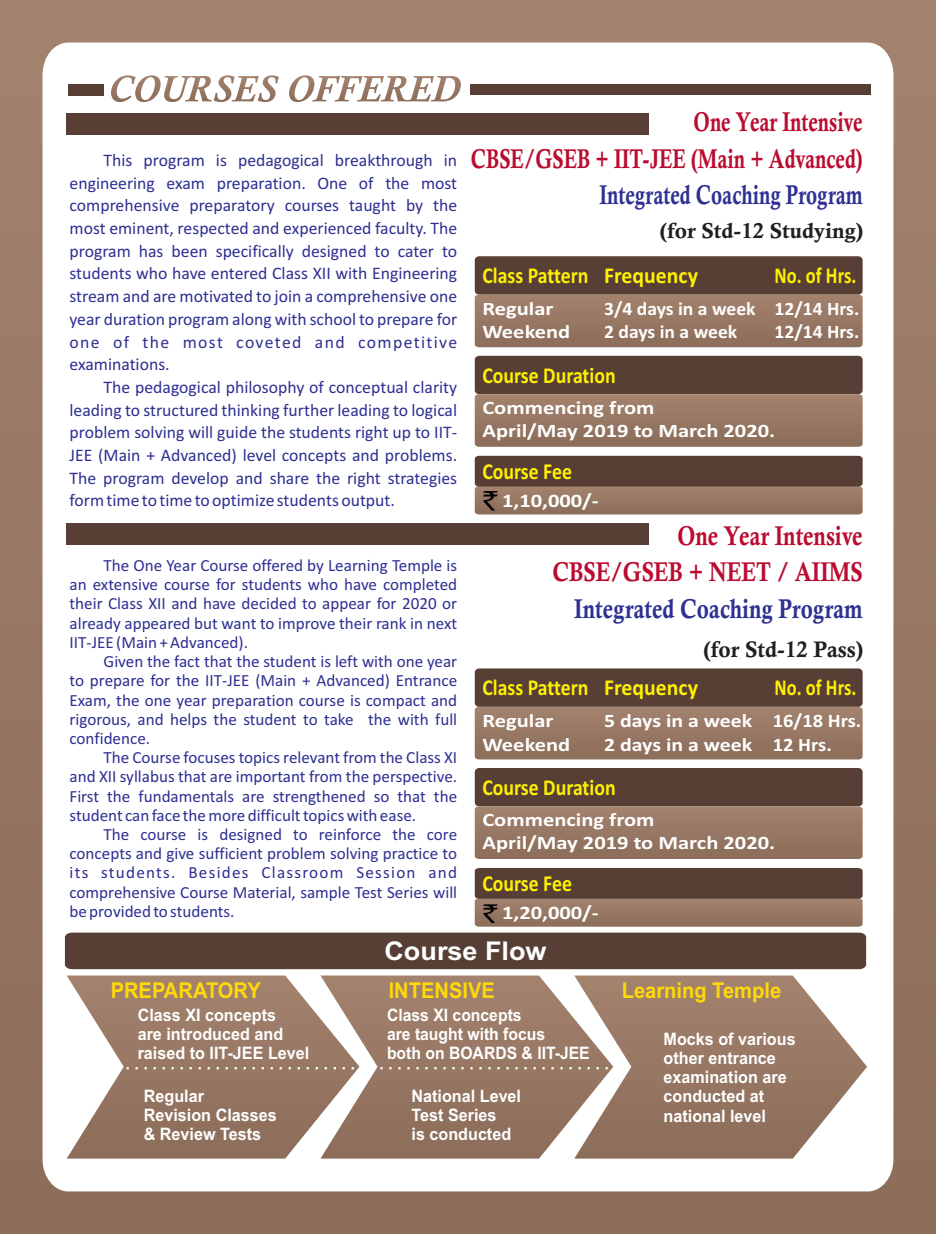
<style>
.page{position:relative;width:936px;height:1234px;background:#fff}
.page>*{position:absolute;margin:0;border:0;box-sizing:border-box;transform-origin:0 0}
.t1{font:700 27.3px/36.5px "Calisto";color:#ba0c30;text-align:right;scale:.74 1}
.t2{font:700 27.3px/36.5px "Calisto";color:#ba0c30;text-align:right;scale:.81 1}
.t3{font:700 27.3px "Calisto";color:#2e3092;scale:.74 1}
.t4{font:700 27.3px "Calisto";color:#2e3092;scale:.81 1}
.t5{font:700 25.8px "Arial";color:#fff;scale:1.05 1}
.t6{font:700 22.95px "Calibri";color:#fff101;scale:.86 1}
.t7{font:700 22.8px "Calibri";color:#fff101;scale:.87 1}
.t8{font:700 22.8px "Calibri";color:#fff101;scale:.81 1}
.t9{font:700 22.5px "Calisto";color:#231f20}
.t10{font:700 21.75px "Arial";color:#ffd80a;scale:.92 1}
.t11{font:700 21.6px "Calisto";color:#231f20}
.t12{font:700 19.05px/23.2px "Calibri";color:#fff;scale:1.18 1}
.t13{font:700 19.05px/23.2px "Calibri";color:#fff}
.t14{font:700 19.05px/23.2px "Calibri";color:#fff;scale:1.15 1}
.t15{font:700 19.05px/23.2px "Calibri";color:#fff;scale:1.08 1}
.t16{font:17.7px/22.6px "Calibri";color:#2e3092;text-align:justify}
.t17{font:17.1px/19.2px "Calibri";color:#2e3092;text-align:justify}
.t18{font:700 17.1px/19.2px "Arial";color:#fff;scale:.94 1}
.t19{font:700 17.1px/19.2px "Arial";color:#fff;scale:.92 1}
</style>
<div class="page">
<div style="left:0;top:0;width:935px;height:1233px;background:#987864"></div>
<div style="left:43px;top:43px;width:850px;height:1148px;background:#fff"></div>
<svg style="left:110px;top:75px;width:352px;height:27px"></svg>
<div style="left:470px;top:85px;width:401px;height:10px;background:#573f35"></div>
<div style="left:68px;top:85px;width:36px;height:11px;background:#573f35"></div>
<div style="left:66px;top:114px;width:582px;height:21px;background:#573f35"></div>
<div style="left:65px;top:932px;width:801px;height:36px;background:#573f35"></div>
<svg style="left:67px;top:975px;width:253px;height:183px"></svg>
<svg style="left:126px;top:1066px;width:194px;height:3px"></svg>
<svg style="left:320px;top:975px;width:254px;height:183px"></svg>
<svg style="left:380px;top:1066px;width:194px;height:3px"></svg>
<svg style="left:574px;top:975px;width:293px;height:183px"></svg>
<div style="left:66px;top:523px;width:582px;height:22px;background:#573f35"></div>
<div style="left:474px;top:668px;width:388px;height:38px;background:#573f35;border-radius:4px"></div>
<svg style="left:474px;top:706px;width:388px;height:53px"></svg>
<div style="left:474px;top:767px;width:388px;height:39px;background:#573f35;border-radius:4px"></div>
<svg style="left:474px;top:806px;width:388px;height:52px"></svg>
<svg style="left:474px;top:867px;width:388px;height:59px"></svg>
<img style="left:484px;top:903px;width:13px;height:19px">
<div style="left:474px;top:256px;width:388px;height:38px;background:#573f35;border-radius:4px"></div>
<svg style="left:474px;top:294px;width:388px;height:53px"></svg>
<div style="left:474px;top:356px;width:388px;height:38px;background:#573f35;border-radius:4px"></div>
<svg style="left:474px;top:394px;width:388px;height:52px"></svg>
<svg style="left:474px;top:455px;width:388px;height:59px"></svg>
<img style="left:484px;top:492px;width:13px;height:18px">
<p class="t16" style="left:69px;top:150px;width:389px;text-indent:34px">This program is pedagogical breakthrough in engineering exam preparation. One of the most comprehensive preparatory courses taught by the most eminent, respected and experienced faculty. The program has been specifically designed to cater to students who have entered Class XII with Engineering stream and are motivated to join a comprehensive one year duration program along with school to prepare for one of the most coveted and competitive examinations.</p>
<p class="t16" style="left:69px;top:377px;width:389px;text-indent:34px">The pedagogical philosophy of conceptual clarity leading to structured thinking further leading to logical problem solving will guide the students right up to IIT-JEE (Main + Advanced) level concepts and problems.<br>The program develop and share the right strategies form time to time to optimize students output.</p>
<p class="t17" style="left:69px;top:557px;width:389px;text-indent:34px">The One Year Course offered by Learning Temple is an extensive course for students who have completed their Class XII and have decided to appear for 2020 or already appeared but want to improve their rank in next IIT-JEE (Main + Advanced).</p>
<p class="t17" style="left:69px;top:653px;width:389px;text-indent:34px">Given the fact that the student is left with one year to prepare for the IIT-JEE (Main + Advanced) Entrance Exam, the one year preparation course is compact and rigorous, and helps the student to take the with full confidence.</p>
<p class="t17" style="left:69px;top:749px;width:389px;text-indent:34px">The Course focuses topics relevant from the Class XI and XII syllabus that are important from the perspective.<br>First the fundamentals are strengthened so that the student can face the more difficult topics with ease.</p>
<p class="t17" style="left:69px;top:826px;width:389px;text-indent:34px">The course is designed to reinforce the core concepts and give sufficient problem solving practice to its students. Besides Classroom Session and comprehensive Course Material, sample Test Series will be provided to students.</p>
<h1 class="t1" style="left:471px;top:106px;width:530px">One Year Intensive<br>CBSE/GSEB + IIT-JEE (Main + Advanced)</h1>
<h1 class="t3" style="left:599px;top:184px;width:357px">Integrated Coaching Program</h1>
<p class="t11" style="left:659px;top:223px;width:205px">(for Std-12 Studying)</p>
<h3 class="t7" style="left:482px;top:266px;width:249px">Class Pattern Frequency</h3>
<h3 class="t8" style="left:774px;top:266px;width:102px">No. of Hrs.</h3>
<p class="t12" style="left:482px;top:299px;width:76px">Regular<br>Weekend</p>
<p class="t13" style="left:604px;top:299px;width:153px">3/4 days in a week<br>2 days in a week</p>
<p class="t13" style="left:774px;top:299px;width:86px">12/14 Hrs.<br>12/14 Hrs.</p>
<h3 class="t7" style="left:482px;top:365px;width:155px">Course Duration</h3>
<p class="t12" style="left:482px;top:397px;width:250px">Commencing from<br>April/May 2019 to March 2020.</p>
<h3 class="t6" style="left:482px;top:461px;width:106px">Course Fee</h3>
<p class="t12" style="left:502px;top:490px;width:83px">1,10,000/-</p>
<h1 class="t2" style="left:552px;top:519px;width:384px">One Year Intensive<br>CBSE/GSEB + NEET / AIIMS</h1>
<h1 class="t4" style="left:574px;top:598px;width:357px">Integrated Coaching Program</h1>
<h3 class="t9" style="left:703px;top:640px;width:161px">(for Std-12 Pass)</h3>
<h3 class="t7" style="left:482px;top:678px;width:249px">Class Pattern Frequency</h3>
<h3 class="t8" style="left:774px;top:678px;width:102px">No. of Hrs.</h3>
<p class="t12" style="left:482px;top:710px;width:76px">Regular<br>Weekend</p>
<p class="t14" style="left:604px;top:710px;width:130px">5 days in a week<br>2 days in a week</p>
<p class="t15" style="left:772px;top:710px;width:84px">16/18 Hrs.<br>12 Hrs.</p>
<h3 class="t7" style="left:482px;top:777px;width:155px">Course Duration</h3>
<p class="t12" style="left:482px;top:809px;width:250px">Commencing from<br>April/May 2019 to March 2020.</p>
<h3 class="t6" style="left:482px;top:873px;width:106px">Course Fee</h3>
<p class="t12" style="left:502px;top:902px;width:83px">1,20,000/-</p>
<p class="t10" style="left:111px;top:982px;width:165px">PREPARATORY</p>
<p class="t18" style="left:138px;top:1006px;width:184px">Class XI concepts<br>are introduced and raised to IIT-JEE Level</p>
<p class="t18" style="left:144px;top:1087px;width:143px">Regular<br>Revision Classes &amp; Review Tests</p>
<h2 class="t5" style="left:384px;top:941px;width:156px">Course Flow</h2>
<p class="t10" style="left:388px;top:982px;width:117px">INTENSIVE</p>
<p class="t19" style="left:387px;top:1006px;width:222px">Class XI concepts<br>are taught with focus<br>both on BOARDS &amp; IIT-JEE</p>
<p class="t18" style="left:411px;top:1087px;width:118px">National Level<br>Test Series<br>is conducted</p>
<p class="t10" style="left:621px;top:982px;width:175px">Learning Temple</p>
<p class="t18" style="left:663px;top:1030px;width:142px">Mocks of various other entrance examination are conducted at national level</p>
</div>
